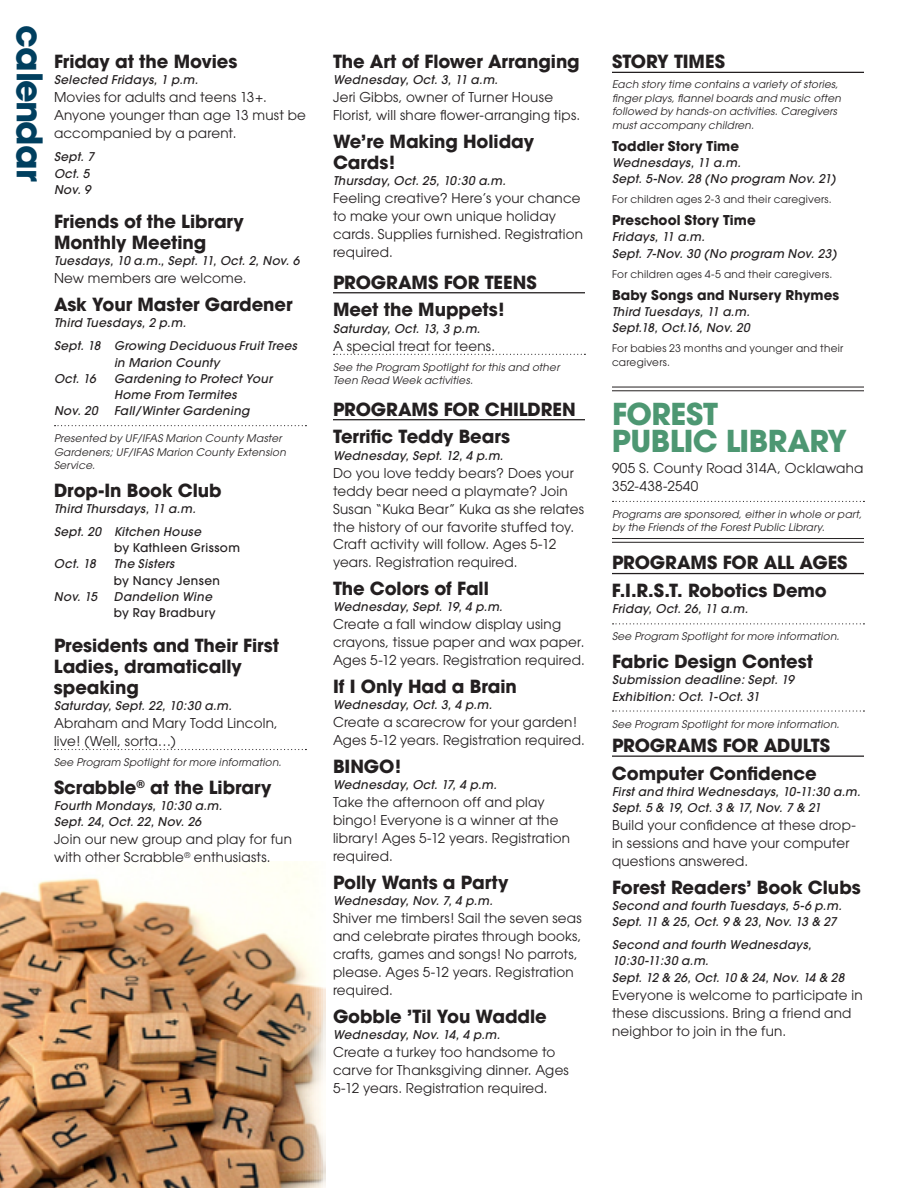
<style>
.page{position:relative;width:918px;height:1188px;background:#fff}
.page>*{position:absolute;margin:0;border:0;box-sizing:border-box;transform-origin:0 0}
.t1{font:700 35.1px "Avant Garde";color:#003f5f}
.t2{font:700 30px/27px "Avant Garde";letter-spacing:-.02em;color:#4d9772}
.t3{font:700 18px/21px "Avant Garde";letter-spacing:-.005em;color:#231f20}
.t4{font:13.5px/18px "Avant Garde";letter-spacing:.015em;color:#231f20}
.t5{font:700 13.5px "Avant Garde";letter-spacing:.01em;color:#231f20}
.t6{font:italic 500 12px/16.2px "Avant Garde";letter-spacing:.03em;color:#231f20}
.t7{font:500 12px "Avant Garde";letter-spacing:.03em;color:#231f20}
.t8{font:italic 10.5px/13.5px "Avant Garde";letter-spacing:.02em;color:#231f20}
.t9{font:10.5px/13.5px "Avant Garde";letter-spacing:.025em;color:#231f20}
</style>
<div class="page">
<img style="left:0;top:861px;width:325px;height:327px">
<svg style="left:55px;top:425px;width:251px;height:1px"></svg>
<svg style="left:55px;top:749px;width:251px;height:1px"></svg>
<hr style="left:333px;top:292px;width:252px;height:1px;background:#231f20">
<svg style="left:334px;top:354px;width:251px;height:1px"></svg>
<hr style="left:333px;top:419px;width:252px;height:1px;background:#231f20">
<hr style="left:612px;top:72px;width:252px;height:1px;background:#231f20">
<hr style="left:612px;top:387px;width:252px;height:1px;background:#231f20">
<hr style="left:612px;top:390px;width:252px;height:1px;background:#231f20">
<svg style="left:613px;top:501px;width:251px;height:1px"></svg>
<hr style="left:612px;top:538px;width:252px;height:1px;background:#231f20">
<hr style="left:612px;top:542px;width:252px;height:1px;background:#231f20">
<hr style="left:612px;top:573px;width:252px;height:1px;background:#231f20">
<svg style="left:613px;top:623px;width:251px;height:1px"></svg>
<svg style="left:613px;top:710px;width:251px;height:2px"></svg>
<hr style="left:612px;top:756px;width:252px;height:1px;background:#231f20">
<h1 class="t1" style="left:53px;top:25px;width:158px;rotate:90deg">calendar</h1>
<h3 class="t3" style="left:54px;top:51px;width:185px">Friday at the Movies</h3>
<p class="t6" style="left:54px;top:72px;width:146px">Selected Fridays, 1 p.m.</p>
<p class="t4" style="left:54px;top:88px;width:253px">Movies for adults and teens 13+.<br>Anyone younger than age 13 must be accompanied by a parent.</p>
<p class="t6" style="left:54px;top:149px;width:42px">Sept. 7<br>Oct. 5<br>Nov. 9</p>
<h3 class="t3" style="left:54px;top:211px;width:191px">Friends of the Library<br>Monthly Meeting</h3>
<p class="t6" style="left:54px;top:253px;width:247px">Tuesdays, 10 a.m., Sept. 11, Oct. 2, Nov. 6</p>
<p class="t4" style="left:54px;top:270px;width:194px">New members are welcome.</p>
<h3 class="t3" style="left:54px;top:294px;width:240px">Ask Your Master Gardener</h3>
<p class="t6" style="left:54px;top:312px;width:245px;line-height:23px">Third Tuesdays, 2 p.m.<br>Sept. 18 Growing Deciduous Fruit Trees</p>
<p class="t6" style="left:114px;top:354px;width:107px">in Marion County</p>
<p class="t6" style="left:54px;top:370px;width:43px">Oct. 16</p>
<p class="t6" style="left:114px;top:370px;width:160px">Gardening to Protect Your<br>Home From Termites</p>
<p class="t6" style="left:54px;top:403px;width:45px">Nov. 20</p>
<p class="t6" style="left:114px;top:403px;width:137px">Fall/Winter Gardening</p>
<p class="t8" style="left:54px;top:432px;width:233px">Presented by UF/IFAS Marion County Master<br>Gardeners; UF/IFAS Marion County Extension<br>Service.</p>
<h3 class="t3" style="left:54px;top:480px;width:169px">Drop-In Book Club</h3>
<p class="t6" style="left:54px;top:497px;width:149px;line-height:23px">Third Thursdays, 11 a.m.<br>Sept. 20 Kitchen House</p>
<p class="t7" style="left:114px;top:540px;width:128px">by Kathleen Grissom</p>
<p class="t6" style="left:54px;top:556px;width:43px">Oct. 18</p>
<p class="t6" style="left:114px;top:556px;width:62px">The Sisters</p>
<p class="t7" style="left:114px;top:573px;width:107px">by Nancy Jensen</p>
<p class="t6" style="left:54px;top:588px;width:45px">Nov. 15</p>
<p class="t6" style="left:114px;top:588px;width:100px">Dandelion Wine</p>
<p class="t7" style="left:114px;top:605px;width:103px">by Ray Bradbury</p>
<h3 class="t3" style="left:54px;top:634px;width:227px">Presidents and Their First<br>Ladies, dramatically speaking</h3>
<p class="t6" style="left:54px;top:697px;width:179px">Saturday, Sept. 22, 10:30 a.m.</p>
<p class="t4" style="left:54px;top:714px;width:225px">Abraham and Mary Todd Lincoln, live! (Well, sorta…)</p>
<p class="t8" style="left:54px;top:755px;width:229px">See Program Spotlight for more information.</p>
<h3 class="t3" style="left:54px;top:777px;width:219px">Scrabble<sup>®</sup> at the Library</h3>
<p class="t6" style="left:54px;top:798px;width:170px">Fourth Mondays, 10:30 a.m.<br>Sept. 24, Oct. 22, Nov. 26</p>
<p class="t4" style="left:54px;top:830px;width:239px">Join our new group and play for fun with other Scrabble<sup>®</sup> enthusiasts.</p>
<h3 class="t3" style="left:333px;top:51px;width:248px">The Art of Flower Arranging</h3>
<p class="t6" style="left:333px;top:72px;width:166px">Wednesday, Oct. 3, 11 a.m.</p>
<p class="t4" style="left:333px;top:88px;width:249px">Jeri Gibbs, owner of Turner House<br>Florist, will share flower-arranging tips.</p>
<h3 class="t3" style="left:333px;top:131px;width:203px">We’re Making Holiday<br>Cards!</h3>
<p class="t6" style="left:333px;top:173px;width:174px">Thursday, Oct. 25, 10:30 a.m.</p>
<p class="t4" style="left:333px;top:189px;width:252px">Feeling creative? Here’s your chance to make your own unique holiday cards. Supplies furnished. Registration required.</p>
<h3 class="t3" style="left:333px;top:271px;width:163px">PROGRAM S FOR TEEN</h3>
<h3 class="t3" style="left:527px;top:271px;width:12px">S</h3>
<h3 class="t3" style="left:333px;top:299px;width:173px">Meet the Muppets!</h3>
<p class="t6" style="left:333px;top:320px;width:149px">Saturday, Oct. 13, 3 p.m.</p>
<p class="t4" style="left:333px;top:337px;width:164px">A special treat for teens.</p>
<p class="t8" style="left:333px;top:360px;width:228px">See the Program Spotlight for this and other<br>Teen Read Week activities.</p>
<h3 class="t3" style="left:333px;top:395px;width:231px;line-height:27.8px">PROGRAMS FOR CHILDREN<br>Terrific Teddy Bears</h3>
<p class="t6" style="left:333px;top:447px;width:172px">Wednesday, Sept. 12, 4 p.m.</p>
<p class="t4" style="left:333px;top:464px;width:252px">Do you love teddy bears? Does your teddy bear need a playmate? Join Susan “Kuka Bear” Kuka as she relates the history of our favorite stuffed toy.<br>Craft activity will follow. Ages 5-12 years. Registration required.</p>
<h3 class="t3" style="left:333px;top:578px;width:157px">The Colors of Fall</h3>
<p class="t6" style="left:333px;top:599px;width:171px">Wednesday, Sept. 19, 4 p.m.</p>
<p class="t4" style="left:333px;top:616px;width:253px">Create a fall window display using crayons, tissue paper and wax paper.<br>Ages 5-12 years. Registration required.</p>
<h3 class="t3" style="left:333px;top:676px;width:185px">If I Only Had a Brain</h3>
<p class="t6" style="left:333px;top:697px;width:161px">Wednesday, Oct. 3, 4 p.m.</p>
<p class="t4" style="left:333px;top:713px;width:253px">Create a scarecrow for your garden!<br>Ages 5-12 years. Registration required.</p>
<h3 class="t3" style="left:333px;top:756px;width:70px">BINGO!</h3>
<p class="t6" style="left:333px;top:777px;width:165px">Wednesday, Oct. 17, 4 p.m.</p>
<p class="t4" style="left:333px;top:793px;width:239px">Take the afternoon off and play bingo! Everyone is a winner at the library! Ages 5-12 years. Registration required.</p>
<h3 class="t3" style="left:333px;top:872px;width:177px">Polly Wants a Party</h3>
<p class="t6" style="left:333px;top:893px;width:161px">Wednesday, Nov. 7, 4 p.m.</p>
<p class="t4" style="left:333px;top:909px;width:250px">Shiver me timbers! Sail the seven seas and celebrate pirates through books, crafts, games and songs! No parrots, please. Ages 5-12 years. Registration required.</p>
<h3 class="t3" style="left:333px;top:1006px;width:215px">Gobble ’Til You Waddle</h3>
<p class="t6" style="left:333px;top:1027px;width:169px">Wednesday, Nov. 14, 4 p.m.</p>
<p class="t4" style="left:333px;top:1043px;width:237px">Create a turkey too handsome to carve for Thanksgiving dinner. Ages<br>5-12 years. Registration required.</p>
<h3 class="t3" style="left:612px;top:51px;width:115px">STORY TIMES</h3>
<p class="t8" style="left:612px;top:78px;width:230px">Each story time contains a variety of stories, finger plays, flannel boards and music often followed by hands-on activities. Caregivers must accompany children.</p>
<p class="t5" style="left:612px;top:137px;width:129px">Toddler Story Time</p>
<p class="t6" style="left:612px;top:154px;width:225px">Wednesdays, 11 a.m.<br>Sept. 5-Nov. 28 (No program Nov. 21)</p>
<p class="t9" style="left:612px;top:193px;width:221px">For children ages 2-3 and their caregivers.</p>
<p class="t5" style="left:612px;top:211px;width:145px">Preschool Story Time</p>
<p class="t6" style="left:612px;top:229px;width:226px">Fridays, 11 a.m.<br>Sept. 7-Nov. 30 (No program Nov. 23)</p>
<p class="t9" style="left:612px;top:267px;width:222px">For children ages 4-5 and their caregivers.</p>
<p class="t5" style="left:612px;top:286px;width:229px">Baby Songs and Nursery Rhymes</p>
<p class="t6" style="left:612px;top:303px;width:139px">Third Tuesdays, 11 a.m.<br>Sept.18, Oct.16, Nov. 20</p>
<p class="t9" style="left:612px;top:342px;width:233px">For babies 23 months and younger and their caregivers.</p>
<h2 class="t2" style="left:612px;top:400px;width:236px">FOREST<br>PUBLIC LIBRARY</h2>
<p class="t4" style="left:612px;top:459px;width:253px">905 S. County Road 314A, Ocklawaha<br>352-438-2540</p>
<p class="t8" style="left:612px;top:507px;width:251px">Programs are sponsored, either in whole or part, by the Friends of the Forest Public Library.</p>
<h3 class="t3" style="left:612px;top:549px;width:237px;line-height:27.8px">PROGRAM S FOR ALL AGES<br>F.I.R.S.T. Robotics Demo</h3>
<p class="t6" style="left:612px;top:601px;width:138px">Friday, Oct. 26, 11 a.m.</p>
<p class="t8" style="left:612px;top:630px;width:229px">See Program Spotlight for more information.</p>
<h3 class="t3" style="left:612px;top:651px;width:203px">Fabric Design Contest</h3>
<p class="t6" style="left:612px;top:672px;width:184px">Submission deadline: Sept. 19<br>Exhibition: Oct. 1-Oct. 31</p>
<p class="t8" style="left:612px;top:717px;width:229px">See Program Spotlight for more information.</p>
<h3 class="t3" style="left:612px;top:731px;width:220px;line-height:27.8px">PROGRAM S FOR ADULTS<br>Computer Confidence</h3>
<p class="t6" style="left:612px;top:784px;width:250px">First and third Wednesdays, 10-11:30 a.m.<br>Sept. 5 &amp; 19, Oct. 3 &amp; 17, Nov. 7 &amp; 21</p>
<p class="t4" style="left:612px;top:816px;width:245px">Build your confidence at these drop&shy;in sessions and have your computer questions answered.</p>
<h3 class="t3" style="left:612px;top:877px;width:250px">Forest Readers’ Book Clubs</h3>
<p class="t6" style="left:612px;top:898px;width:231px">Second and fourth Tuesdays, 5-6 p.m.<br>Sept. 11 &amp; 25, Oct. 9 &amp; 23, Nov. 13 &amp; 27</p>
<p class="t6" style="left:612px;top:937px;width:234px">Second and fourth Wednesdays,<br>10:30-11:30 a.m.<br>Sept. 12 &amp; 26, Oct. 10 &amp; 24, Nov. 14 &amp; 28</p>
<p class="t4" style="left:612px;top:986px;width:252px">Everyone is welcome to participate in these discussions. Bring a friend and neighbor to join in the fun.</p>
</div>
